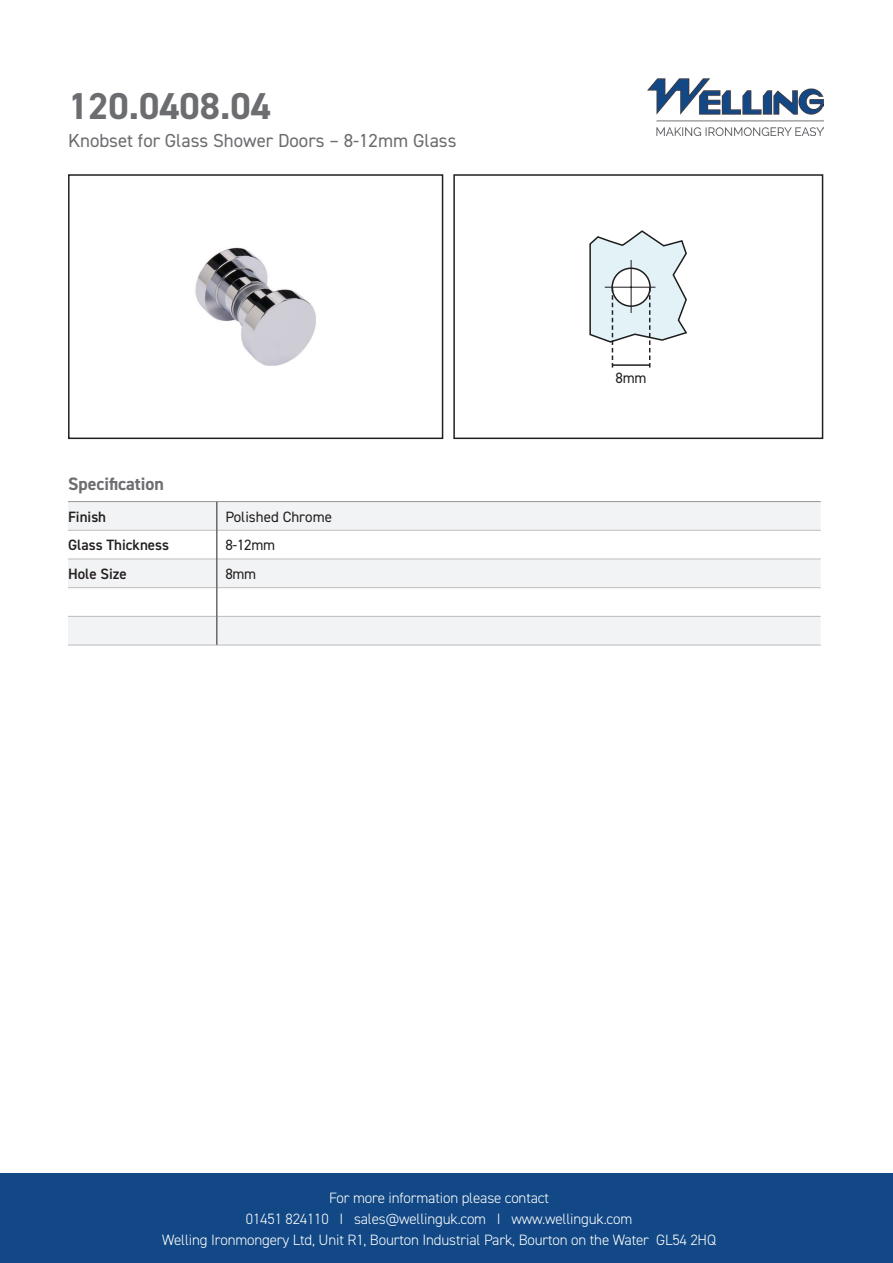
<style>
.page{position:relative;width:893px;height:1263px;background:#fff}
.page>*{position:absolute;margin:0;border:0;box-sizing:border-box;transform-origin:0 0}
.t1{font:700 37.5px "DIN2014";color:#6c6d70}
.t2{font:18.9px "DIN2014";color:#6c6d70}
.t3{font:700 18px "DIN2014";color:#6c6d70}
.t4{font:300 15px/21px "DIN2014";letter-spacing:-.01em;color:#fff;text-align:center}
.t5{font:600 15px "DIN2014";color:#231f20}
.t6{font:15px "DIN2014";color:#231f20}
</style>
<div class="page">
<div style="left:0;top:1174px;width:893px;height:89px;background:#124885"></div>
<div style="left:68px;top:174px;width:375px;height:265px;border:2px solid #231f20"></div>
<img style="left:648px;top:79px;width:175px;height:56px">
<div style="left:453px;top:174px;width:370px;height:265px;border:2px solid #231f20"></div>
<svg style="left:68px;top:502px;width:753px;height:143px;fill:#f2f3f4"></svg>
<hr style="left:68px;top:501px;width:149px;height:1px;background:#939598">
<hr style="left:217px;top:501px;width:604px;height:1px;background:#939598">
<hr style="left:68px;top:530px;width:148px;height:1px;background:#bcbdc0">
<hr style="left:217px;top:530px;width:604px;height:1px;background:#bcbdc0">
<hr style="left:68px;top:559px;width:148px;height:1px;background:#bcbdc0">
<hr style="left:217px;top:559px;width:604px;height:1px;background:#bcbdc0">
<hr style="left:68px;top:587px;width:148px;height:1px;background:#bcbdc0">
<hr style="left:217px;top:587px;width:604px;height:1px;background:#bcbdc0">
<hr style="left:68px;top:616px;width:148px;height:1px;background:#bcbdc0">
<hr style="left:217px;top:616px;width:604px;height:1px;background:#bcbdc0">
<hr style="left:68px;top:645px;width:149px;height:1px;background:#bcbdc0">
<hr style="left:217px;top:645px;width:604px;height:1px;background:#bcbdc0">
<svg style="left:216px;top:502px;width:1px;height:143px"></svg>
<svg style="left:589px;top:231px;width:99px;height:137px"></svg>
<hr style="left:612px;top:364px;width:37px;height:2px;background:#231f20">
<img style="left:195px;top:247px;width:121px;height:119px">
<p class="t1" style="left:68px;top:81px;width:204px">120.0408.04</p>
<p class="t2" style="left:68px;top:128px;width:390px">Knobset for Glass Shower Doors – 8-12mm Glass</p>
<p class="t3" style="left:68px;top:472px;width:97px">Specification</p>
<p class="t5" style="left:68px;top:507px;width:40px">Finish</p>
<p class="t6" style="left:225px;top:507px;width:108px">Polished Chrome</p>
<p class="t5" style="left:68px;top:535px;width:103px">Glass Thickness</p>
<p class="t6" style="left:225px;top:536px;width:51px">8-12mm</p>
<p class="t5" style="left:68px;top:564px;width:60px">Hole Size</p>
<p class="t6" style="left:225px;top:565px;width:32px">8mm</p>
<p class="t6" style="left:615px;top:369px;width:32px">8mm</p>
<p class="t4" style="left:162px;top:1187px;width:555px">For more information please contact<br>01451 824110 I sales@wellinguk.com I www.wellinguk.com<br>Welling Ironmongery Ltd, Unit R1, Bourton Industrial Park, Bourton on the Water GL54 2HQ</p>
</div>
